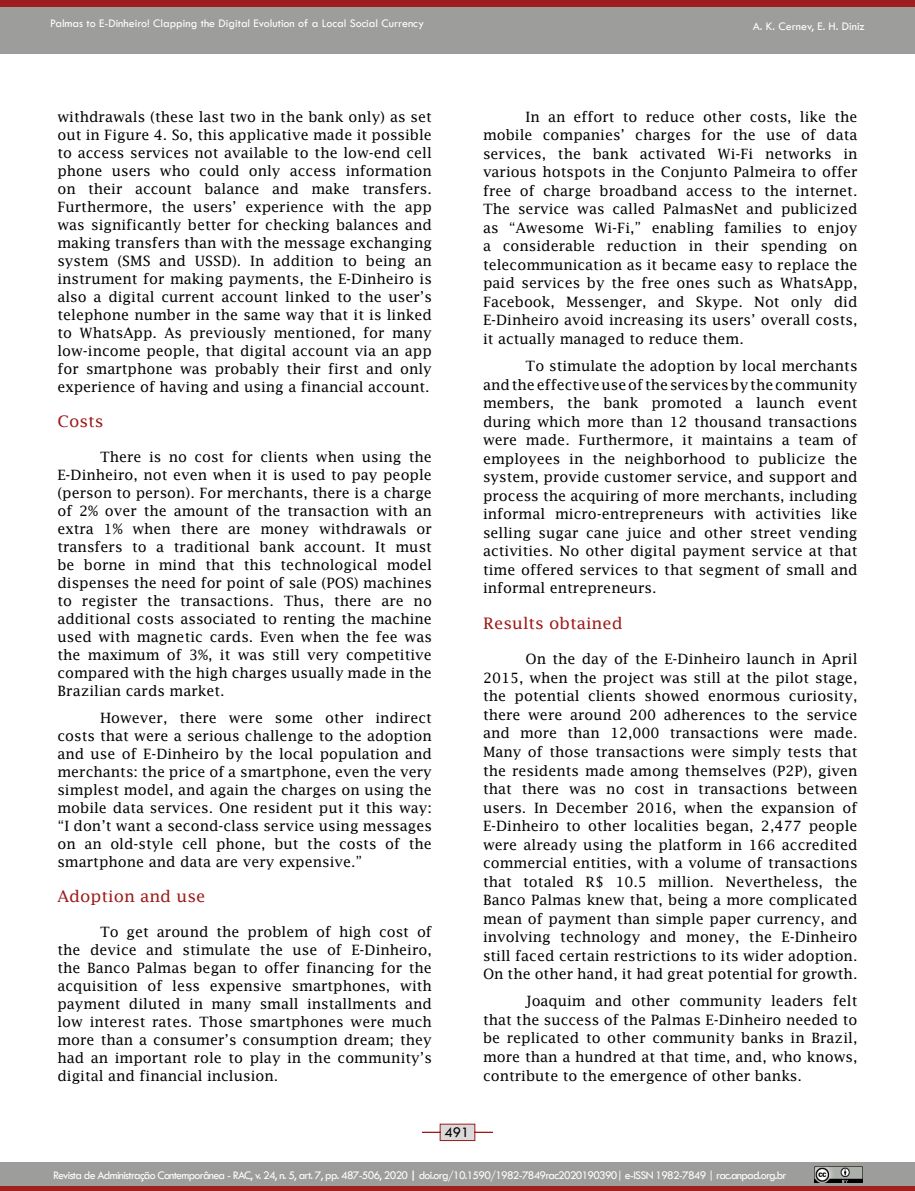
<style>
.page{position:relative;width:915px;height:1191px;background:#fff}
.page>*{position:absolute;margin:0;border:0;box-sizing:border-box;transform-origin:0 0}
.t1{font:15.9px "Lucida Fax";color:#9d1a18;scale:1.04 1}
.t2{font:15px "Tw Cen";color:#000}
.t3{font:14.25px/18.5px "Lucida Fax";color:#000;text-align:justify}
.t4{font:12px "Tw Cen";letter-spacing:-.06em;color:#fff}
.t5{font:12px "Tw Cen";color:#fff}
.s1{font-weight:700}
</style>
<div class="page">
<div style="left:0;top:0;width:914px;height:54px;background:#9d9d9c"></div>
<div style="left:0;top:0;width:914px;height:7px;background:#9d1a18"></div>
<div style="left:0;top:1162px;width:914px;height:24px;background:#9d9d9c"></div>
<img style="left:814px;top:1166px;width:48px;height:16px">
<div style="left:0;top:1186px;width:914px;height:5px;background:#a0211f"></div>
<svg style="left:422px;top:1123px;width:71px;height:18px"></svg>
<p class="t5" style="left:50px;top:16px;width:375px">Palmas to E-Dinheiro! Clapping the Digital Evolution of a Local Social Currency</p>
<p class="t5" style="left:752px;top:19px;width:114px">A. K. Cernev, E. H. Diniz</p>
<p class="t3" style="left:57px;top:107px;width:376px;line-height:18px">withdrawals (these last two in the bank only) as set out in Figure 4. So, this applicative made it possible to access services not available to the low-end cell phone users who could only access information on their account balance and make transfers.<br>Furthermore, the users’ experience with the app was significantly better for checking balances and making transfers than with the message exchanging system (SMS and USSD). In addition to being an instrument for making payments, the E-Dinheiro is also a digital current account linked to the user’s telephone number in the same way that it is linked to WhatsApp. As previously mentioned, for many low-income people, that digital account via an app for smartphone was probably their first and only experience of having and using a financial account.</p>
<p class="t1" style="left:57px;top:412px;width:46px">Costs</p>
<p class="t3" style="left:57px;top:447px;width:376px;line-height:18px;text-indent:43px">There is no cost for clients when using the E-Dinheiro, not even when it is used to pay people (person to person). For merchants, there is a charge of 2% over the amount of the transaction with an extra 1% when there are money withdrawals or transfers to a traditional bank account. It must be borne in mind that this technological model dispenses the need for point of sale (POS) machines to register the transactions. Thus, there are no additional costs associated to renting the machine used with magnetic cards. Even when the fee was the maximum of 3%, it was still very competitive compared with the high charges usually made in the Brazilian cards market.</p>
<p class="t3" style="left:57px;top:708px;width:376px;line-height:18px;text-indent:43px">However, there were some other indirect costs that were a serious challenge to the adoption and use of E-Dinheiro by the local population and merchants: the price of a smartphone, even the very simplest model, and again the charges on using the mobile data services. One resident put it this way: “I don’t want a second-class service using messages on an old-style cell phone, but the costs of the smartphone and data are very expensive.”</p>
<p class="t1" style="left:57px;top:887px;width:144px">Adoption and use</p>
<p class="t3" style="left:57px;top:922px;width:376px;line-height:18px;text-indent:43px">To get around the problem of high cost of the device and stimulate the use of E-Dinheiro, the Banco Palmas began to offer financing for the acquisition of less expensive smartphones, with payment diluted in many small installments and low interest rates. Those smartphones were much more than a consumer’s consumption dream; they had an important role to play in the community’s digital and financial inclusion.</p>
<p class="t2" style="left:444px;top:1123px;width:26px">491</p>
<p class="t3" style="left:483px;top:107px;width:376px;text-indent:43px">In an effort to reduce other costs, like the mobile companies’ charges for the use of data services, the bank activated Wi-Fi networks in various hotspots in the Conjunto Palmeira to offer free of charge broadband access to the internet.<br>The service was called PalmasNet and publicized as “Awesome Wi-Fi,” enabling families to enjoy a considerable reduction in their spending on telecommunication as it became easy to replace the paid services by the free ones such as WhatsApp, Facebook, Messenger, and Skype. Not only did E-Dinheiro avoid increasing its users’ overall costs, it actually managed to reduce them.</p>
<p class="t3" style="left:483px;top:356px;width:376px;text-indent:43px">To stimulate the adoption by local merchants and the effective use of the services by the community members, the bank promoted a launch event during which more than 12 thousand transactions were made. Furthermore, it maintains a team of employees in the neighborhood to publicize the system, provide customer service, and support and process the acquiring of more merchants, including informal micro-entrepreneurs with activities like selling sugar cane juice and other street vending activities. No other digital payment service at that time offered services to that segment of small and informal entrepreneurs.</p>
<p class="t1" style="left:483px;top:614px;width:136px">Results obtained</p>
<p class="t3" style="left:483px;top:650px;width:376px;text-indent:43px">On the day of the E-Dinheiro launch in April 2015, when the project was still at the pilot stage, the potential clients showed enormous curiosity, there were around 200 adherences to the service and more than 12,000 transactions were made.<br>Many of those transactions were simply tests that the residents made among themselves (P2P), given that there was no cost in transactions between users. In December 2016, when the expansion of E-Dinheiro to other localities began, 2,477 people were already using the platform in 166 accredited commercial entities, with a volume of transactions that totaled R$ 10.5 million. Nevertheless, the Banco Palmas knew that, being a more complicated mean of payment than simple paper currency, and involving technology and money, the E-Dinheiro still faced certain restrictions to its wider adoption.<br>On the other hand, it had great potential for growth.</p>
<p class="t3" style="left:483px;top:992px;width:376px;text-indent:43px">Joaquim and other community leaders felt that the success of the Palmas E-Dinheiro needed to be replicated to other community banks in Brazil, more than a hundred at that time, and, who knows, contribute to the emergence of other banks.</p>
<p class="t4" style="left:53px;top:1167px;width:734px">Revista de Administração Contemporânea - RAC, v. 24, n. 5, art. 7, pp. 487-506, 2020 <span class="s1">|</span> doi.org/10.1590/1982-7849rac2020190390| e-ISSN 1982-7849 | rac.anpad.org.br</p>
</div>
